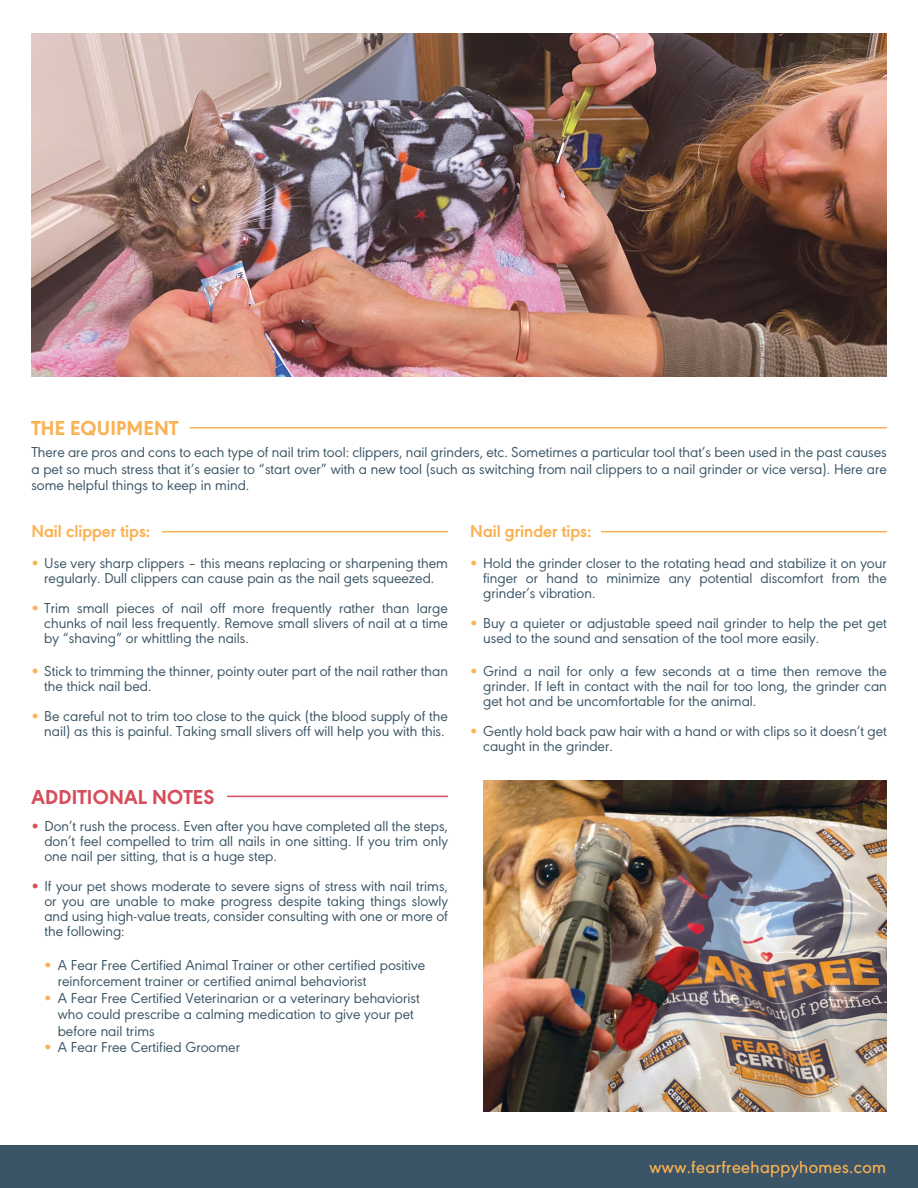
<style>
.page{position:relative;width:918px;height:1188px;background:#fff}
.page>*{position:absolute;margin:0;border:0;box-sizing:border-box;transform-origin:0 0}
.t1{font:800 21px "URW Geometric";letter-spacing:.01em;color:#d64e5b}
.t2{font:800 21px "URW Geometric";letter-spacing:.01em;color:#fbb254}
.t3{font:700 18px "URW Geometric";color:#fbb254}
.t4{font:500 18px "URW Geometric";letter-spacing:.02em;color:#fbb254}
.t5{font:15px/15px "URW Geometric";color:#3b5566;text-align:justify}
.s1{font-weight:700;color:#fbb254}
.s2{font-weight:700;color:#d64e5b}
</style>
<div class="page">
<div style="left:0;top:1146px;width:918px;height:42px;background:#3b5566"></div>
<hr style="left:190px;top:427px;width:697px;height:1px;background:#fbb254">
<hr style="left:227px;top:796px;width:221px;height:1px;background:#d64e5b">
<hr style="left:162px;top:531px;width:286px;height:1px;background:#fbb254">
<hr style="left:601px;top:531px;width:286px;height:1px;background:#fbb254">
<img style="left:31px;top:33px;width:855px;height:343px">
<img style="left:483px;top:781px;width:404px;height:330px">
<h1 class="t2" style="left:31px;top:412px;width:148px">THE EQUIPMENT</h1>
<p class="t5" style="left:31px;top:443px;width:857px;line-height:16.5px">There are pros and cons to each type of nail trim tool: clippers, nail grinders, etc. Sometimes a particular tool that’s been used in the past causes a pet so much stress that it’s easier to “start over” with a new tool (such as switching from nail clippers to a nail grinder or vice versa). Here are some helpful things to keep in mind.</p>
<p class="t3" style="left:31px;top:517px;width:121px">Nail clipper tips:</p>
<p class="t3" style="left:470px;top:517px;width:123px">Nail grinder tips:</p>
<p class="t5" style="left:483px;top:555px;width:405px;text-indent:-13px"><span class="s1">•</span> Hold the grinder closer to the rotating head and stabilize it on your finger or hand to minimize any potential discomfort from the grinder’s vibration.</p>
<p class="t5" style="left:483px;top:615px;width:405px;text-indent:-13px"><span class="s1">•</span> Buy a quieter or adjustable speed nail grinder to help the pet get used to the sound and sensation of the tool more easily.</p>
<p class="t5" style="left:483px;top:662px;width:405px;text-indent:-13px"><span class="s1">•</span> Grind a nail for only a few seconds at a time then remove the grinder. If left in contact with the nail for too long, the grinder can get hot and be uncomfortable for the animal.</p>
<p class="t5" style="left:483px;top:722px;width:405px;text-indent:-13px"><span class="s1">•</span> Gently hold back paw hair with a hand or with clips so it doesn’t get caught in the grinder.</p>
<p class="t5" style="left:31px;top:555px;width:418px;text-align:center"><span class="s1">•</span> Use very sharp clippers – this means replacing or sharpening them regularly. Dull clippers can cause pain as the nail gets squeezed.</p>
<p class="t5" style="left:44px;top:600px;width:405px;text-indent:-13px"><span class="s1">•</span> Trim small pieces of nail off more frequently rather than large chunks of nail less frequently. Remove small slivers of nail at a time by “shaving” or whittling the nails.</p>
<p class="t5" style="left:44px;top:662px;width:405px;text-indent:-13px"><span class="s1">•</span> Stick to trimming the thinner, pointy outer part of the nail rather than the thick nail bed.</p>
<p class="t5" style="left:31px;top:707px;width:418px;text-align:right"><span class="s1">•</span> Be careful not to trim too close to the quick (the blood supply of the nail) as this is painful. Taking small slivers off will help you with this.</p>
<h1 class="t1" style="left:31px;top:781px;width:184px">ADDITIONAL NOTES</h1>
<p class="t5" style="left:44px;top:818px;width:405px;text-indent:-13px"><span class="s2">•</span> Don’t rush the process. Even after you have completed all the steps, don’t feel compelled to trim all nails in one sitting. If you trim only one nail per sitting, that is a huge step.</p>
<p class="t5" style="left:44px;top:878px;width:405px;text-indent:-13px"><span class="s2">•</span> If your pet shows moderate to severe signs of stress with nail trims, or you are unable to make progress despite taking things slowly and using high-value treats, consider consulting with one or more of the following:</p>
<p class="t5" style="left:58px;top:955px;width:369px;line-height:16.5px;text-indent:-13px"><span class="s1">•</span> A Fear Free Certified Animal Trainer or other certified positive reinforcement trainer or certified animal behaviorist</p>
<p class="t5" style="left:58px;top:988px;width:364px;line-height:16.5px;text-align:left;text-indent:-13px"><span class="s1">•</span> A Fear Free Certified Veterinarian or a veterinary behaviorist who could prescribe a calming medication to give your pet before nail trims</p>
<p class="t5" style="left:44px;top:1039px;width:197px"><span class="s1">•</span> A Fear Free Certified Groomer</p>
<p class="t4" style="left:650px;top:1154px;width:238px">www.fearfreehappyhomes.com</p>
</div>
